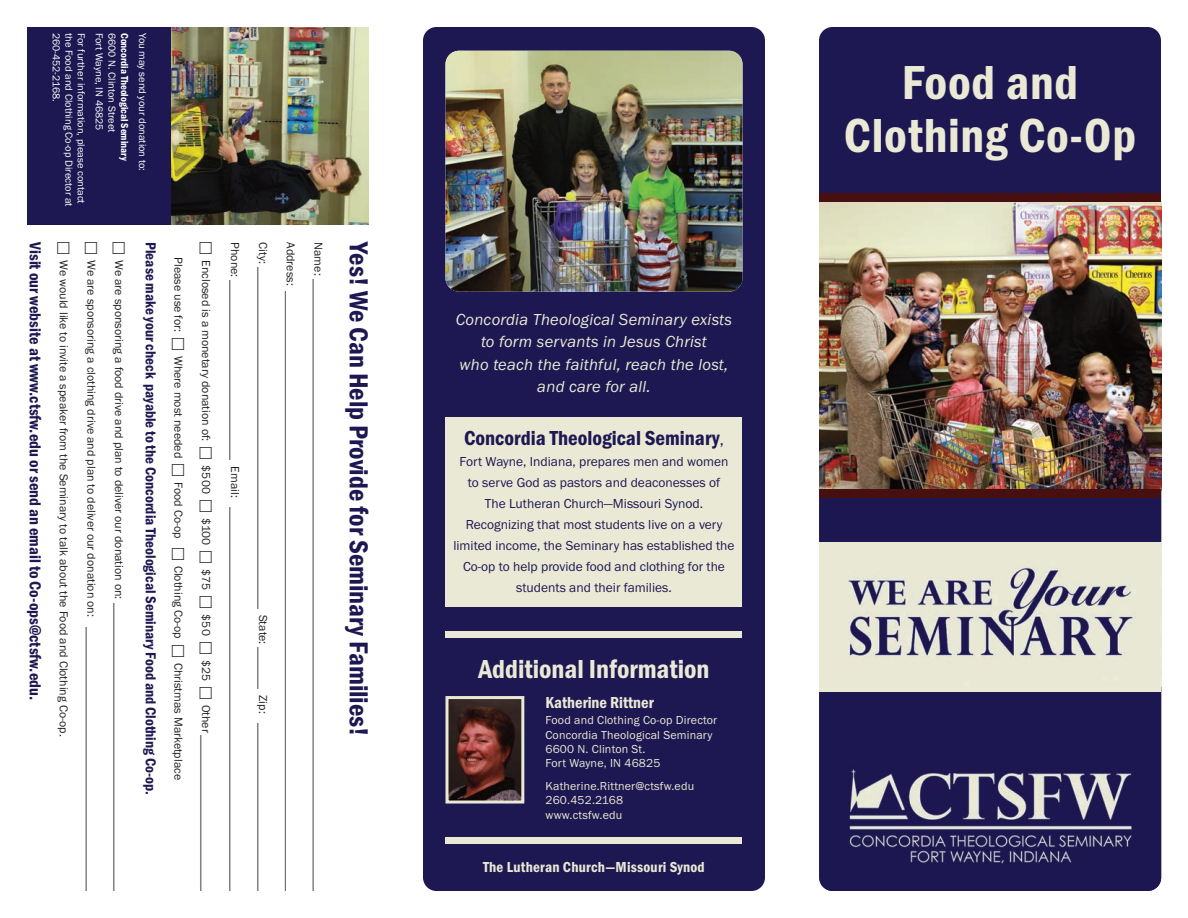
<style>
.page{position:relative;width:1188px;height:918px;background:#fff}
.page>*{position:absolute;margin:0;border:0;box-sizing:border-box;transform-origin:0 0}
.t1{font:600 condensed 49.5px/52.5px "Franklin Gothic";letter-spacing:.015em;color:#eae9d6;text-align:center}
.t2{font:600 condensed 27px "Franklin Gothic";color:#1e1852}
.t3{font:600 condensed 27px "Franklin Gothic";color:#eae9d6}
.t4{font:600 condensed 21px "Franklin Gothic";color:#1e1852}
.t5{font:italic 16.5px/22.5px "Franklin Gothic";letter-spacing:.015em;color:#eae9d6;text-align:center}
.t6{font:600 condensed 16.5px "Franklin Gothic";color:#1e1852}
.t7{font:600 condensed 16.5px "Franklin Gothic";color:#eae9d6}
.t8{font:600 condensed 15px "Franklin Gothic";color:#1e1852}
.t9{font:600 condensed 15px "Franklin Gothic";letter-spacing:.015em;color:#eae9d6}
.t10{font:13.5px/21px "Franklin Gothic";color:#1e1852;text-align:center}
.t11{font:12px "Franklin Gothic";color:#231f20}
.t12{font:12px/14.4px "Franklin Gothic";letter-spacing:.015em;color:#eae9d6}
.t13{font:10.5px "Franklin Gothic";color:#fff}
.t14{font:600 condensed 10.5px "Franklin Gothic";color:#fff}
.s1{font-weight:400;font-stretch:normal;font-size:16.5px}
</style>
<div class="page">
<img style="left:819px;top:498px;width:342px;height:393px">
<div style="left:819px;top:542px;width:342px;height:149px;background:#eae9d6"></div>
<img style="left:848px;top:566px;width:286px;height:92px">
<div style="left:819px;top:27px;width:342px;height:244px;background:#1e1852;border-radius:14px"></div>
<img style="left:170px;top:27px;width:199px;height:198px">
<div style="left:27px;top:27px;width:143px;height:198px;background:#1e1852"></div>
<img style="left:819px;top:201px;width:342px;height:289px">
<div style="left:819px;top:193px;width:342px;height:8px;background:#480f11"></div>
<div style="left:819px;top:490px;width:342px;height:8px;background:#480f11"></div>
<div style="left:423px;top:27px;width:342px;height:864px;background:#1e1852;border-radius:14px"></div>
<div style="left:446px;top:631px;width:296px;height:7px;background:#eae9d6"></div>
<div style="left:446px;top:837px;width:296px;height:7px;background:#eae9d6"></div>
<div style="left:446px;top:417px;width:296px;height:190px;background:#eae9d6"></div>
<img style="left:450px;top:700px;width:70px;height:100px">
<div style="left:446px;top:696px;width:78px;height:108px;border:3px solid #eae9d6"></div>
<img style="left:446px;top:51px;width:296px;height:241px;border-radius:14px">
<p class="t13" style="left:63px;top:33px;width:70px;rotate:90deg">260-452-2168.</p>
<p class="t13" style="left:75px;top:33px;width:175px;rotate:90deg">the Food and Clothing Co-op Director at</p>
<p class="t13" style="left:88px;top:33px;width:172px;rotate:90deg">For further information, please contact</p>
<p class="t13" style="left:106px;top:33px;width:99px;rotate:90deg">Fort Wayne, IN 46825</p>
<p class="t13" style="left:118px;top:33px;width:101px;rotate:90deg">6600 N. Clinton Street</p>
<p class="t14" style="left:131px;top:33px;width:130px;rotate:90deg">Concordia Theological Seminary</p>
<p class="t13" style="left:149px;top:33px;width:140px;rotate:90deg">You may send your donation to:</p>
<h3 class="t6" style="left:45px;top:242px;width:459px;rotate:90deg">Visit our website at www.ctsfw.edu or send an email to Co-ops@ctsfw.edu.</h3>
<p class="t11" style="left:71px;top:260px;width:478px;rotate:90deg">We would like to invite a speaker from the Seminary to talk about the Food and Clothing Co-op.</p>
<p class="t11" style="left:99px;top:260px;width:632px;rotate:90deg">We are sponsoring a clothing drive and plan to deliver our donation on: ____________________________________________</p>
<p class="t11" style="left:126px;top:260px;width:632px;rotate:90deg">We are sponsoring a food drive and plan to deliver our donation on: ________________________________________________</p>
<p class="t8" style="left:160px;top:242px;width:554px;rotate:90deg">Please make your check payable to the Concordia Theological Seminary Food and Clothing Co-op.</p>
<p class="t11" style="left:186px;top:257px;width:76px;rotate:90deg">Please use for:</p>
<p class="t11" style="left:186px;top:356px;width:104px;rotate:90deg">Where most needed</p>
<p class="t11" style="left:186px;top:482px;width:58px;rotate:90deg">Food Co-op</p>
<p class="t11" style="left:186px;top:566px;width:74px;rotate:90deg">Clothing Co-op</p>
<p class="t11" style="left:186px;top:663px;width:119px;rotate:90deg">Christmas Marketplace</p>
<p class="t11" style="left:213px;top:260px;width:183px;rotate:90deg">Enclosed is a monetary donation of:</p>
<p class="t11" style="left:213px;top:465px;width:30px;rotate:90deg">$500</p>
<p class="t11" style="left:213px;top:518px;width:29px;rotate:90deg">$100</p>
<p class="t11" style="left:213px;top:569px;width:23px;rotate:90deg">$75</p>
<p class="t11" style="left:213px;top:614px;width:23px;rotate:90deg">$50</p>
<p class="t11" style="left:213px;top:660px;width:23px;rotate:90deg">$25</p>
<p class="t11" style="left:213px;top:705px;width:188px;rotate:90deg">Other __________________________</p>
<p class="t11" style="left:242px;top:242px;width:650px;rotate:90deg">Phone: ______________________________ Email: ________________________________________________________________</p>
<p class="t11" style="left:270px;top:242px;width:650px;rotate:90deg">City: _________________________________________________________ State: _______ Zip: ____________________________</p>
<p class="t11" style="left:298px;top:242px;width:650px;rotate:90deg">Address: ____________________________________________________________________________________________________</p>
<p class="t11" style="left:326px;top:242px;width:650px;rotate:90deg">Name: ______________________________________________________________________________________________________</p>
<h2 class="t2" style="left:375px;top:242px;width:496px;rotate:90deg">Yes! We Can Help Provide for Seminary Families!</h2>
<h3 class="t5" style="left:456px;top:308px;width:278px">Concordia Theological Seminary exists to form servants in Jesus Christ<br>who teach the faithful, reach the lost, and care for all.</h3>
<h3 class="t4" style="left:464px;top:425px;width:261px">Concordia Theological Seminary<span class="s1">,</span></h3>
<p class="t10" style="left:453px;top:451px;width:283px">Fort Wayne, Indiana, prepares men and women to serve God as pastors and deaconesses of<br>The Lutheran Church—Missouri Synod.<br>Recognizing that most students live on a very limited income, the Seminary has established the Co-op to help provide food and clothing for the students and their families.</p>
<h2 class="t3" style="left:478px;top:652px;width:232px">Additional Information</h2>
<h3 class="t7" style="left:546px;top:692px;width:110px">Katherine Rittner</h3>
<p class="t12" style="left:546px;top:713px;width:173px">Food and Clothing Co-op Director<br>Concordia Theological Seminary<br>6600 N. Clinton St.<br>Fort Wayne, IN 46825</p>
<p class="t12" style="left:546px;top:779px;width:150px">Katherine.Rittner@ctsfw.edu<br>260.452.2168 www.ctsfw.edu</p>
<p class="t9" style="left:483px;top:858px;width:223px">The Lutheran Church—Missouri Synod</p>
<h1 class="t1" style="left:844px;top:56px;width:294px">Food and<br>Clothing Co-Op</h1>
</div>
